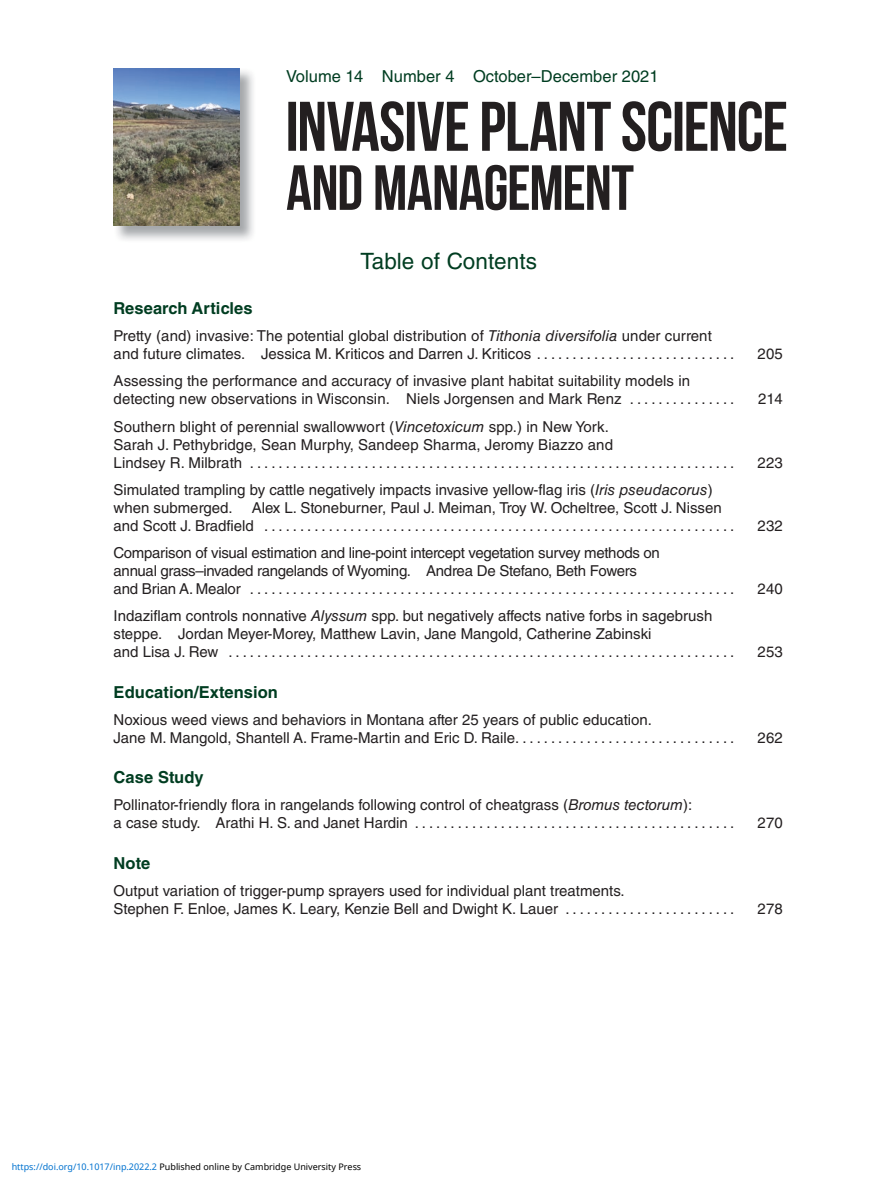
<style>
.page{position:relative;width:893px;height:1191px;background:#fff}
.page>*{position:absolute;margin:0;border:0;box-sizing:border-box;transform-origin:0 0}
.t1{font:22.5px "Helvetica LT Std";letter-spacing:.01em;color:#003d21}
.t2{font:700 16.5px "Helvetica LT Std";letter-spacing:.005em;color:#003d21}
.t3{font:16.5px "Helvetica LT Std";color:#003d21}
.t4{font:15px/18px "Helvetica LT Std";color:#231f20}
.t5{font:15px/18px "Helvetica LT Std";letter-spacing:-.02em;color:#231f20}
.t6{font:9px "Noto Sans";color:#000}
.s1{font-style:italic}
.s2{color:#0172cf}
</style>
<div class="page">
<svg style="left:287px;top:165px;width:346px;height:45px"></svg>
<svg style="left:288px;top:101px;width:498px;height:50px"></svg>
<img style="left:117px;top:68px;width:136px;height:172px">
<img style="left:114px;top:68px;width:125px;height:158px">
<p class="t3" style="left:286px;top:67px;width:374px">Volume 14 Number 4 October–December 2021</p>
<h1 class="t1" style="left:361px;top:248px;width:178px">Table of Contents</h1>
<p class="t2" style="left:114px;top:298px;width:141px">Research Articles</p>
<p class="t4" style="left:114px;top:327px;width:622px">Pretty (and) invasive: The potential global distribution of <span class="s1">Tithonia diversifolia</span> under current and future climates. Jessica M. Kriticos and Darren J. Kriticos . . . . . . . . . . . . . . . . . . . . . . . . . . . .</p>
<p class="t4" style="left:114px;top:372px;width:622px">Assessing the performance and accuracy of invasive plant habitat suitability models in detecting new observations in Wisconsin. Niels Jorgensen and Mark Renz . . . . . . . . . . . . . . .</p>
<p class="t4" style="left:114px;top:417px;width:622px">Southern blight of perennial swallowwort (<span class="s1">Vincetoxicum</span> spp.) in New York.<br>Sarah J. Pethybridge, Sean Murphy, Sandeep Sharma, Jeromy Biazzo and<br>Lindsey R. Milbrath ....................................................................</p>
<p class="t4" style="left:114px;top:480px;width:601px">Simulated trampling by cattle negatively impacts invasive yellow-flag iris (<span class="s1">Iris pseudacorus</span>) when submerged.</p>
<p class="t4" style="left:114px;top:498px;width:622px;text-indent:138px">Alex L. Stoneburner, Paul J. Meiman, Troy W. Ocheltree, Scott J. Nissen and Scott J. Bradfield ..................................................................</p>
<p class="t5" style="left:114px;top:544px;width:622px">Comparison of visual estimation and line-point intercept vegetation survey methods on<br>annual grass–invaded rangelands of Wyoming. Andrea De Stefano, Beth Fowers<br>and Brian A. Mealor ....................................................................</p>
<p class="t4" style="left:114px;top:607px;width:622px">Indaziflam controls nonnative <span class="s1">Alyssum</span> spp. but negatively affects native forbs in sagebrush steppe. Jordan Meyer-Morey, Matthew Lavin, Jane Mangold, Catherine Zabinski<br>and Lisa J. Rew .......................................................................</p>
<p class="t2" style="left:114px;top:681px;width:166px">Education/Extension</p>
<p class="t4" style="left:114px;top:710px;width:622px">Noxious weed views and behaviors in Montana after 25 years of public education.<br>Jane M. Mangold, Shantell A. Frame-Martin and Eric D. Raile. . . . . . . . . . . . . . . . . . . . . . . . . . . . . . .</p>
<p class="t2" style="left:114px;top:767px;width:91px">Case Study</p>
<p class="t4" style="left:114px;top:796px;width:622px">Pollinator-friendly flora in rangelands following control of cheatgrass (<span class="s1">Bromus tectorum</span>):<br>a case study. Arathi H. S. and Janet Hardin .............................................</p>
<p class="t2" style="left:114px;top:853px;width:38px">Note</p>
<p class="t4" style="left:114px;top:881px;width:622px">Output variation of trigger-pump sprayers used for individual plant treatments.<br>Stephen F. Enloe, James K. Leary, Kenzie Bell and Dwight K. Lauer . . . . . . . . . . . . . . . . . . . . . . . .</p>
<p class="t4" style="left:758px;top:345px;width:27px">205</p>
<p class="t4" style="left:758px;top:390px;width:26px">214</p>
<p class="t4" style="left:758px;top:453px;width:27px">223</p>
<p class="t4" style="left:758px;top:516px;width:27px">232</p>
<p class="t4" style="left:758px;top:580px;width:27px">240</p>
<p class="t4" style="left:758px;top:643px;width:27px">253</p>
<p class="t4" style="left:758px;top:728px;width:27px">262</p>
<p class="t4" style="left:758px;top:814px;width:27px">270</p>
<p class="t4" style="left:758px;top:899px;width:27px">278</p>
<p class="t6" style="left:12px;top:1160px;width:351px"><span class="s2">https://doi.org/10.1017/inp.2022.2</span> Published online by Cambridge University Press</p>
</div>
